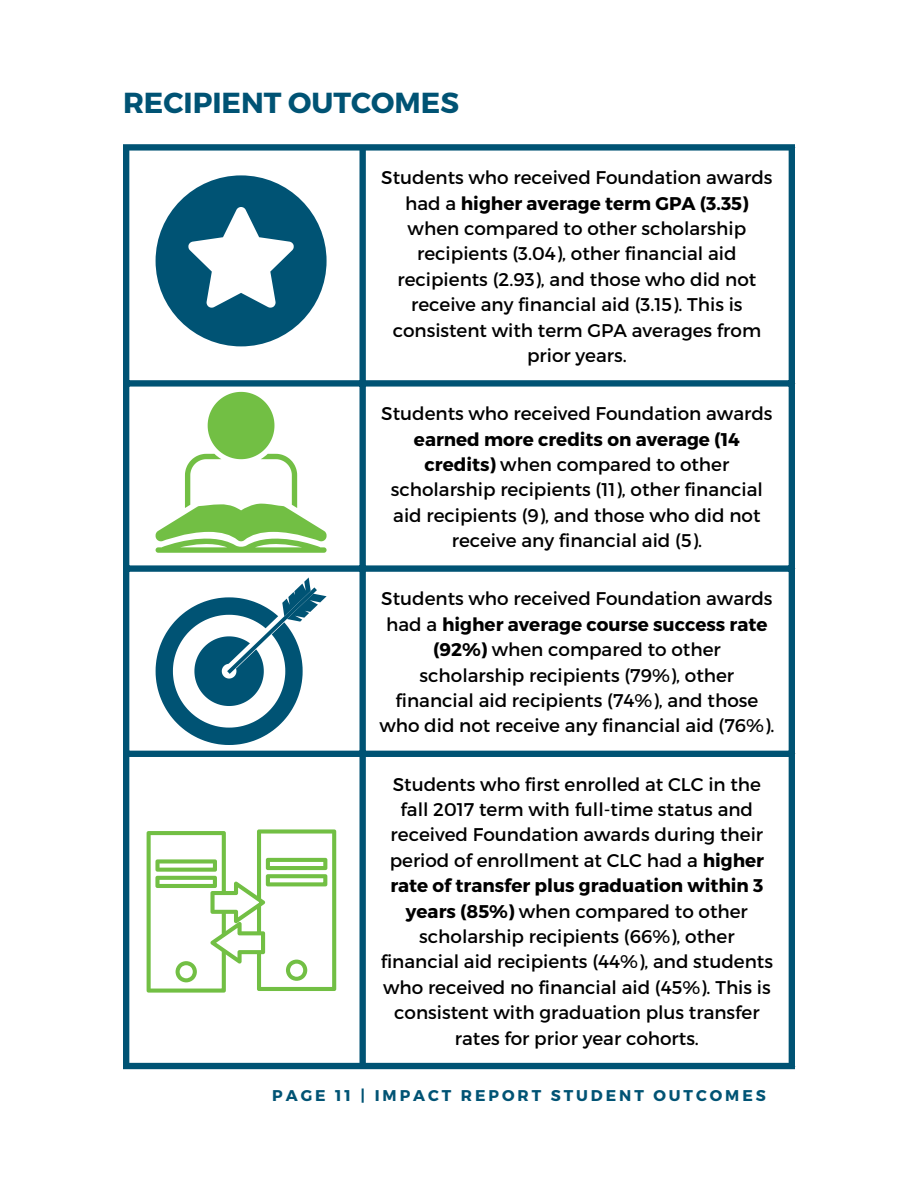
<style>
.page{position:relative;width:918px;height:1188px;background:#fff}
.page>*{position:absolute;margin:0;border:0;box-sizing:border-box;transform-origin:0 0}
.t1{font:700 28.95px "Montserrat";color:#005374}
.t2{font:18.45px/25.3px "Montserrat";color:#000;text-align:center}
.t3{font:700 15.6px "Montserrat";letter-spacing:.19em;color:#005374}
.s1{font-weight:700}
</style>
<div class="page">
<div style="left:123px;top:151px;width:6px;height:912px;background:#005374"></div>
<div style="left:359px;top:151px;width:7px;height:912px;background:#005374"></div>
<div style="left:789px;top:151px;width:6px;height:912px;background:#005374"></div>
<div style="left:123px;top:144px;width:672px;height:7px;background:#005374"></div>
<div style="left:123px;top:380px;width:672px;height:7px;background:#005374"></div>
<div style="left:123px;top:565px;width:672px;height:7px;background:#005374"></div>
<div style="left:123px;top:751px;width:672px;height:6px;background:#005374"></div>
<div style="left:123px;top:1063px;width:672px;height:6px;background:#005374"></div>
<svg style="left:156px;top:392px;width:171px;height:161px"></svg>
<svg style="left:156px;top:577px;width:171px;height:168px"></svg>
<svg style="left:156px;top:175px;width:171px;height:171px"></svg>
<svg style="left:147px;top:829px;width:189px;height:164px"></svg>
<p class="t1" style="left:123px;top:84px;width:338px">RECIPIENT OUTCOMES</p>
<p class="t2" style="left:381px;top:164px;width:393px">Students who received Foundation awards had a <span class="s1">higher average term GPA (3.35) </span>when compared to other scholarship recipients (3.04), other financial aid recipients (2.93), and those who did not receive any financial aid (3.15). This is consistent with term GPA averages from prior years.</p>
<p class="t2" style="left:381px;top:400px;width:393px">Students who received Foundation awards <span class="s1">earned more credits on average (14 credits)</span> when compared to other scholarship recipients (11), other financial aid recipients (9), and those who did not receive any financial aid (5).</p>
<p class="t2" style="left:379px;top:585px;width:397px">Students who received Foundation awards had a <span class="s1">higher average course success rate (92%)</span> when compared to other scholarship recipients (79%), other financial aid recipients (74%), and those who did not receive any financial aid (76%).</p>
<p class="t2" style="left:381px;top:770px;width:394px">Students who first enrolled at CLC in the fall 2017 term with full-time status and received Foundation awards during their period of enrollment at CLC had a <span class="s1">higher rate of transfer plus graduation within 3 years (85%)</span> when compared to other scholarship recipients (66%), other financial aid recipients (44%), and students who received no financial aid (45%). This is consistent with graduation plus transfer rates for prior year cohorts.</p>
<p class="t3" style="left:272px;top:1085px;width:495px">PAGE 11 | IMPACT REPORT STUDENT OUTCOMES</p>
</div>
